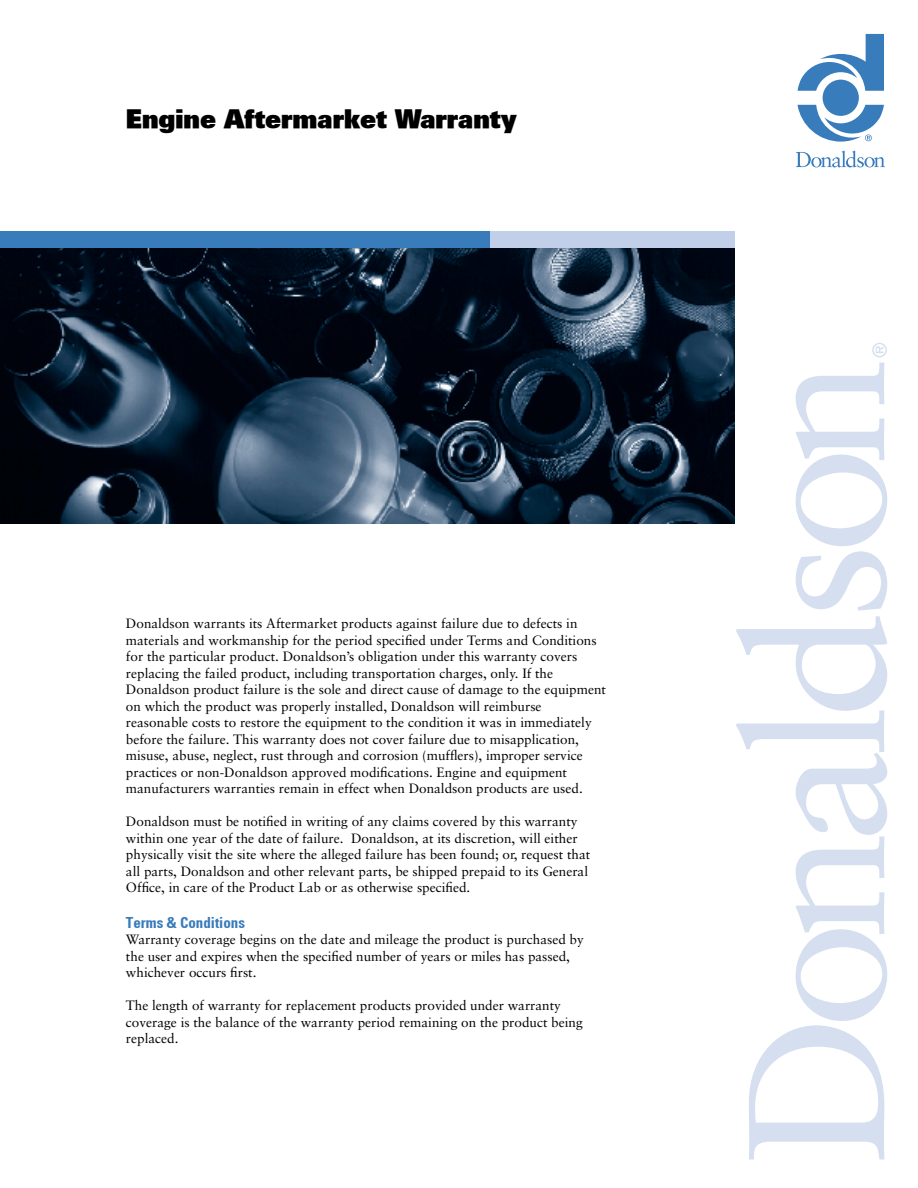
<style>
.page{position:relative;width:918px;height:1188px;background:#fff}
.page>*{position:absolute;margin:0;border:0;box-sizing:border-box;transform-origin:0 0}
.Cover_Head{font:900 25.5px "Univers";color:#000}
.Interior_Subhead_2{font:700 condensed 15px "Univers";color:#387bbb}
.Body_Text_Sabon_09_11{font:13.5px/16.5px "Sabon";color:#000}
.Body_Text_9_11{font:13.5px/16.5px "Sabon";color:#000}
</style>
<div class="page">
<div style="left:0;top:231px;width:492px;height:18px;background:#387cbc"></div>
<div style="left:491px;top:231px;width:244px;height:18px;background:#c1cfe9"></div>
<img style="left:0;top:248px;width:735px;height:276px">
<svg style="left:796px;top:151px;width:89px;height:16px"></svg>
<svg style="left:798px;top:34px;width:86px;height:108px"></svg>
<svg style="left:872px;top:343px;width:15px;height:14px"></svg>
<svg style="left:736px;top:363px;width:151px;height:797px"></svg>
<p class="Cover_Head" style="left:126px;top:102px;width:392px">Engine Aftermarket Warranty</p>
<p class="Body_Text_Sabon_09_11" style="left:126px;top:615px;width:482px">Donaldson warrants its Aftermarket products against failure due to defects in materials and workmanship for the period specified under Terms and Conditions for the particular product. Donaldson’s obligation under this warranty covers replacing the failed product, including transportation charges, only. If the Donaldson product failure is the sole and direct cause of damage to the equipment on which the product was properly installed, Donaldson will reimburse reasonable costs to restore the equipment to the condition it was in immediately before the failure. This warranty does not cover failure due to misapplication, misuse, abuse, neglect, rust through and corrosion (mufflers), improper service practices or non-Donaldson approved modifications. Engine and equipment manufacturers warranties remain in effect when Donaldson products are used.</p>
<p class="Body_Text_Sabon_09_11" style="left:126px;top:813px;width:466px">Donaldson must be notified in writing of any claims covered by this warranty within one year of the date of failure. Donaldson, at its discretion, will either physically visit the site where the alleged failure has been found; or, request that all parts, Donaldson and other relevant parts, be shipped prepaid to its General Office, in care of the Product Lab or as otherwise specified.</p>
<p class="Interior_Subhead_2" style="left:126px;top:913px;width:121px">Terms &amp; Conditions</p>
<p class="Body_Text_Sabon_09_11" style="left:126px;top:931px;width:459px">Warranty coverage begins on the date and mileage the product is purchased by the user and expires when the specified number of years or miles has passed, whichever occurs first.</p>
<p class="Body_Text_9_11" style="left:126px;top:997px;width:458px">The length of warranty for replacement products provided under warranty coverage is the balance of the warranty period remaining on the product being replaced.</p>
</div>
